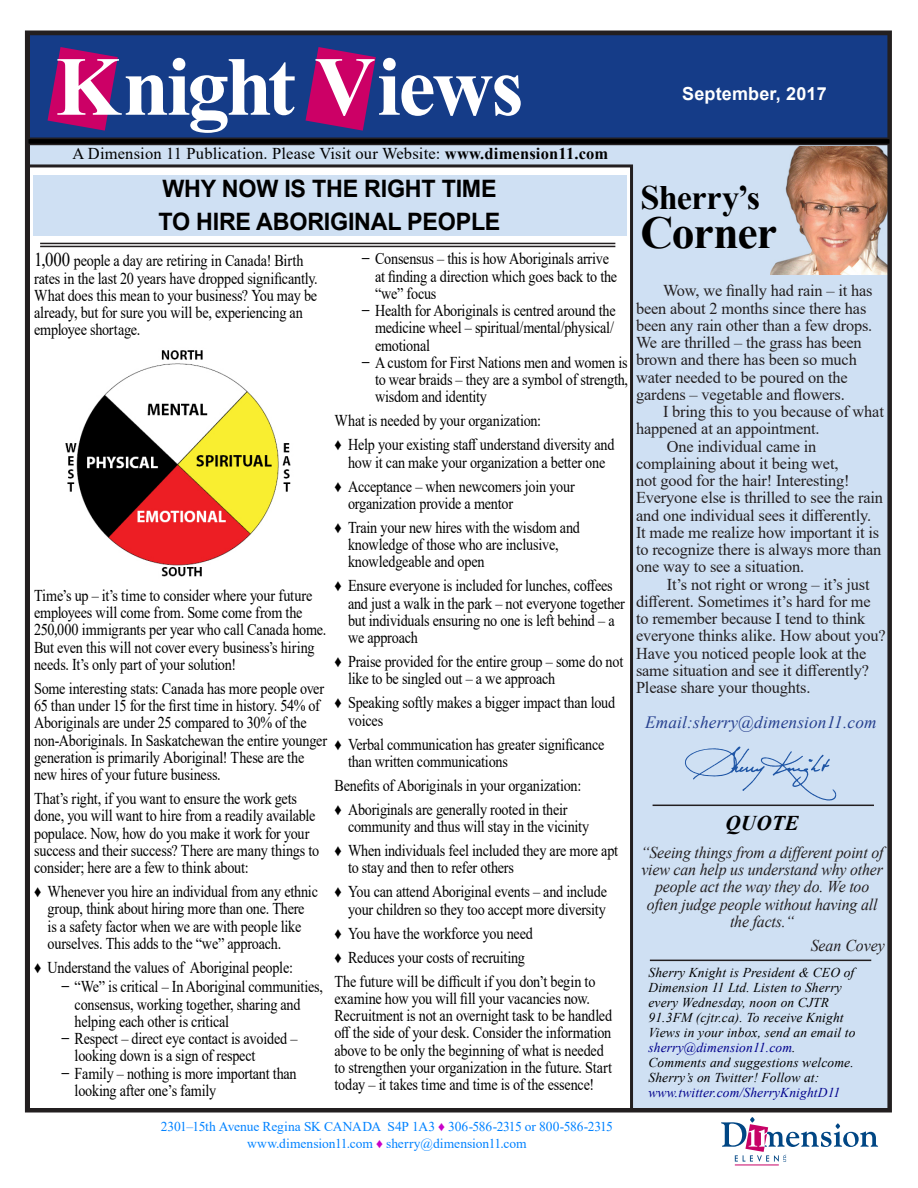
<style>
.page{position:relative;width:918px;height:1188px;background:#fff}
.page>*{position:absolute;margin:0;border:0;box-sizing:border-box;transform-origin:0 0}
.t1{font:700 84px "Times New Roman";letter-spacing:-.03em;color:#fff}
.t2{font:700 45.6px "Times New Roman";letter-spacing:-.03em;color:#000}
.t3{font:700 34.2px "Times New Roman";letter-spacing:-.02em;color:#000}
.t4{font:700 24px "Arial";letter-spacing:-.01em;color:#000}
.t5{font:italic 700 21px "Times New Roman";letter-spacing:.01em;color:#000}
.t6{font:700 18px "Arial";letter-spacing:.01em;color:#fff}
.t7{font:italic 17.25px "Times New Roman";letter-spacing:.01em;color:#253f8e}
.First_level{font:16.5px/17.2px "Times New Roman";letter-spacing:-.015em;color:#000;scale:.86 1}
.t8{font:16.5px/17.2px "Times New Roman";letter-spacing:-.01em;color:#231f20}
.Bullets{font:16.5px/17.2px "Times New Roman";letter-spacing:-.015em;color:#000;scale:.86 1}
.t9{font:italic 16.5px/17.2px "Times New Roman";letter-spacing:-.01em;color:#231f20;text-align:center;scale:.96 1}
.First_level-2{font:16.5px "Times New Roman";letter-spacing:.01em;color:#000}
.t10{font:italic 13.5px/15px "Times New Roman";letter-spacing:.01em;color:#000}
.t11{font:13.5px "Times New Roman";letter-spacing:-.005em;color:#0082ff}
.t12{font:italic 13.5px "Times New Roman";letter-spacing:.01em;color:#00008c}
.s1{font-weight:700}
.s2{font-size:19.5px}
.s3{font-weight:700;font-style:italic}
.s4{color:#000}
.s5{color:#c800c8}
</style>
<div class="page">
<div style="left:28px;top:34px;width:862px;height:105px;background:#153c88"></div>
<div style="left:28px;top:142px;width:862px;height:969px;background:#cfe0f3"></div>
<div style="left:28px;top:166px;width:604px;height:945px;background:#fff"></div>
<img style="left:771px;top:147px;width:116px;height:127px">
<div style="left:25px;top:30px;width:867px;height:1083px;border:4px solid #231f20"></div>
<svg style="left:48px;top:47px;width:70px;height:84px"></svg>
<svg style="left:306px;top:47px;width:70px;height:84px"></svg>
<hr style="left:735px;top:1165px;width:44px;height:1px;background:#c70266">
<svg style="left:721px;top:1117px;width:157px;height:45px"></svg>
<div style="left:28px;top:138px;width:862px;height:6px;background:#000"></div>
<div style="left:27px;top:138px;width:864px;height:7px;border:2px solid #231f20"></div>
<hr style="left:40px;top:243px;width:575px;height:1px;background:#231f20">
<hr style="left:40px;top:246px;width:575px;height:1px;background:#231f20">
<hr style="left:650px;top:960px;width:221px;height:1px;background:#231f20">
<svg style="left:685px;top:747px;width:151px;height:53px"></svg>
<hr style="left:653px;top:805px;width:221px;height:1px;background:#231f20">
<div style="left:33px;top:175px;width:594px;height:61px;background:#cfe0f3"></div>
<img style="left:65px;top:350px;width:226px;height:227px">
<p class="t1" style="left:56px;top:26px;width:470px">Knight Views</p>
<p class="First_level-2" style="left:72px;top:142px;width:537px">A Dimension 11 Publication. Please Visit our Website: <span class="s1">www.dimension11.com</span></p>
<p class="t4" style="left:162px;top:172px;width:336px">WHY NOW IS THE RIGHT TIME</p>
<p class="t4" style="left:159px;top:205px;width:343px">TO HIRE ABORIGINAL PEOPLE</p>
<p class="First_level" style="left:34px;top:252px;width:331px"><span class="s2">1,000</span> people a day are retiring in Canada! Birth rates in the last 20 years have dropped significantly.<br>What does this mean to your business? You may be already, but for sure you will be, experiencing an employee shortage.</p>
<p class="Bullets" style="left:375px;top:250px;width:283px;text-indent:-14px"><span class="s3">−</span> Consensus – this is how Aboriginals arrive at finding a direction which goes back to the “we” focus</p>
<p class="Bullets" style="left:375px;top:301px;width:281px;text-align:justify;text-indent:-14px"><span class="s3">−</span> Health for Aboriginals is centred around the medicine wheel – spiritual/mental/physical/ emotional</p>
<p class="Bullets" style="left:375px;top:353px;width:296px;text-align:justify;text-indent:-14px"><span class="s3">−</span> A custom for First Nations men and women is to wear braids – they are a symbol of strength, wisdom and identity</p>
<p class="First_level" style="left:334px;top:412px;width:242px">What is needed by your organization:</p>
<p class="First_level" style="left:334px;top:436px;width:327px;text-align:center">♦ Help your existing staff understand diversity and how it can make your organization a better one</p>
<p class="First_level" style="left:348px;top:477px;width:265px;text-indent:-14px">♦ Acceptance – when newcomers join your organization provide a mentor</p>
<p class="First_level" style="left:348px;top:518px;width:271px;text-indent:-14px">♦ Train your new hires with the wisdom and knowledge of those who are inclusive, knowledgeable and open</p>
<p class="First_level" style="left:348px;top:577px;width:324px;text-indent:-14px">♦ Ensure everyone is included for lunches, coffees and just a walk in the park – not everyone together but individuals ensuring no one is left behind – a we approach</p>
<p class="First_level" style="left:348px;top:652px;width:322px;text-indent:-14px">♦ Praise provided for the entire group – some do not like to be singled out – a we approach</p>
<p class="First_level" style="left:348px;top:694px;width:312px;text-indent:-14px">♦ Speaking softly makes a bigger impact than loud voices</p>
<p class="First_level" style="left:348px;top:735px;width:300px;text-indent:-14px">♦ Verbal communication has greater significance than written communications</p>
<p class="First_level" style="left:334px;top:776px;width:289px">Benefits of Aboriginals in your organization:</p>
<p class="First_level" style="left:348px;top:800px;width:282px;text-indent:-14px">♦ Aboriginals are generally rooted in their community and thus will stay in the vicinity</p>
<p class="First_level" style="left:348px;top:841px;width:316px;text-indent:-14px">♦ When individuals feel included they are more apt to stay and then to refer others</p>
<p class="First_level" style="left:334px;top:883px;width:318px;text-align:right">♦ You can attend Aboriginal events – and include your children so they too accept more diversity</p>
<p class="First_level" style="left:334px;top:924px;width:232px">♦ You have the workforce you need</p>
<p class="First_level" style="left:334px;top:948px;width:223px">♦ Reduces your costs of recruiting</p>
<p class="First_level" style="left:334px;top:972px;width:324px">The future will be difficult if you don’t begin to examine how you will fill your vacancies now.<br>Recruitment is not an overnight task to be handled off the side of your desk. Consider the information above to be only the beginning of what is needed to strengthen your organization in the future. Start today – it takes time and time is of the essence!</p>
<p class="First_level" style="left:34px;top:586px;width:341px">Time’s up – it’s time to consider where your future employees will come from. Some come from the 250,000 immigrants per year who call Canada home.<br>But even this will not cover every business’s hiring needs. It’s only part of your solution!</p>
<p class="First_level" style="left:34px;top:679px;width:342px">Some interesting stats: Canada has more people over 65 than under 15 for the first time in history. 54% of Aboriginals are under 25 compared to 30% of the non-Aboriginals. In Saskatchewan the entire younger generation is primarily Aboriginal! These are the new hires of your future business.</p>
<p class="First_level" style="left:34px;top:790px;width:333px">That’s right, if you want to ensure the work gets done, you will want to hire from a readily available populace. Now, how do you make it work for your success and their success? There are many things to consider; here are a few to think about:</p>
<p class="First_level" style="left:48px;top:883px;width:316px;text-indent:-14px">♦ Whenever you hire an individual from any ethnic group, think about hiring more than one. There<br>is a safety factor when we are with people like ourselves. This adds to the “we” approach.</p>
<p class="First_level" style="left:34px;top:958px;width:303px">♦ Understand the values of Aboriginal people:</p>
<p class="Bullets" style="left:75px;top:978px;width:290px;text-indent:-14px"><span class="s3">−</span> “We” is critical – In Aboriginal communities, consensus, working together, sharing and helping each other is critical</p>
<p class="Bullets" style="left:75px;top:1030px;width:261px;text-indent:-14px"><span class="s3">−</span> Respect – direct eye contact is avoided – looking down is a sign of respect</p>
<p class="Bullets" style="left:75px;top:1064px;width:260px;text-indent:-14px"><span class="s3">−</span> Family – nothing is more important than looking after one’s family</p>
<p class="t6" style="left:682px;top:81px;width:146px">September, 2017</p>
<p class="t3" style="left:640px;top:172px;width:121px">Sherry’s</p>
<p class="t2" style="left:640px;top:200px;width:138px">Corner</p>
<p class="t8" style="left:636px;top:282px;width:238px;text-indent:27px">Wow, we finally had rain – it has been about 2 months since there has been any rain other than a few drops.<br>We are thrilled – the grass has been brown and there has been so much water needed to be poured on the gardens – vegetable and flowers.</p>
<p class="t8" style="left:636px;top:402px;width:249px;text-indent:27px">I bring this to you because of what happened at an appointment.</p>
<p class="t8" style="left:636px;top:437px;width:249px;text-indent:31px">One individual came in complaining about it being wet,<br>not good for the hair! Interesting!<br>Everyone else is thrilled to see the rain and one individual sees it differently.<br>It made me realize how important it is to recognize there is always more than one way to see a situation.</p>
<p class="t8" style="left:636px;top:575px;width:251px;text-indent:31px">It’s not right or wrong – it’s just different. Sometimes it’s hard for me to remember because I tend to think everyone thinks alike. How about you?<br>Have you noticed people look at the same situation and see it differently?<br>Please share your thoughts.</p>
<p class="t7" style="left:645px;top:710px;width:233px">Email:sherry@dimension11.com</p>
<p class="t5" style="left:726px;top:808px;width:75px">QUOTE</p>
<p class="t9" style="left:641px;top:843px;width:254px">“Seeing things from a different point of view can help us understand why other people act the way they do. We too often judge people without having all the facts.“</p>
<p class="t9" style="left:811px;top:936px;width:79px">Sean Covey</p>
<p class="t10" style="left:649px;top:965px;width:209px">Sherry Knight is President &amp; CEO of Dimension 11 Ltd. Listen to Sherry every Wednesday, noon on CJTR 91.3FM (cjtr.ca). To receive Knight Views in your inbox, send an email to</p>
<p class="t12" style="left:649px;top:1038px;width:149px">sherry@dimension11.com<span class="s4">.</span></p>
<p class="t10" style="left:649px;top:1055px;width:207px">Comments and suggestions welcome.</p>
<p class="t10" style="left:649px;top:1070px;width:172px">Sherry’s on Twitter! Follow at:</p>
<p class="t12" style="left:649px;top:1083px;width:193px">www.twitter.com/SherryKnightD11</p>
<p class="t11" style="left:161px;top:1117px;width:454px">2301–15th Avenue Regina SK CANADA S4P 1A3 <span class="s5">♦</span> 306-586-2315 or 800-586-2315</p>
<p class="t11" style="left:247px;top:1134px;width:281px">www.dimension11.com <span class="s5">♦</span> sherry@dimension11.com</p>
</div>
